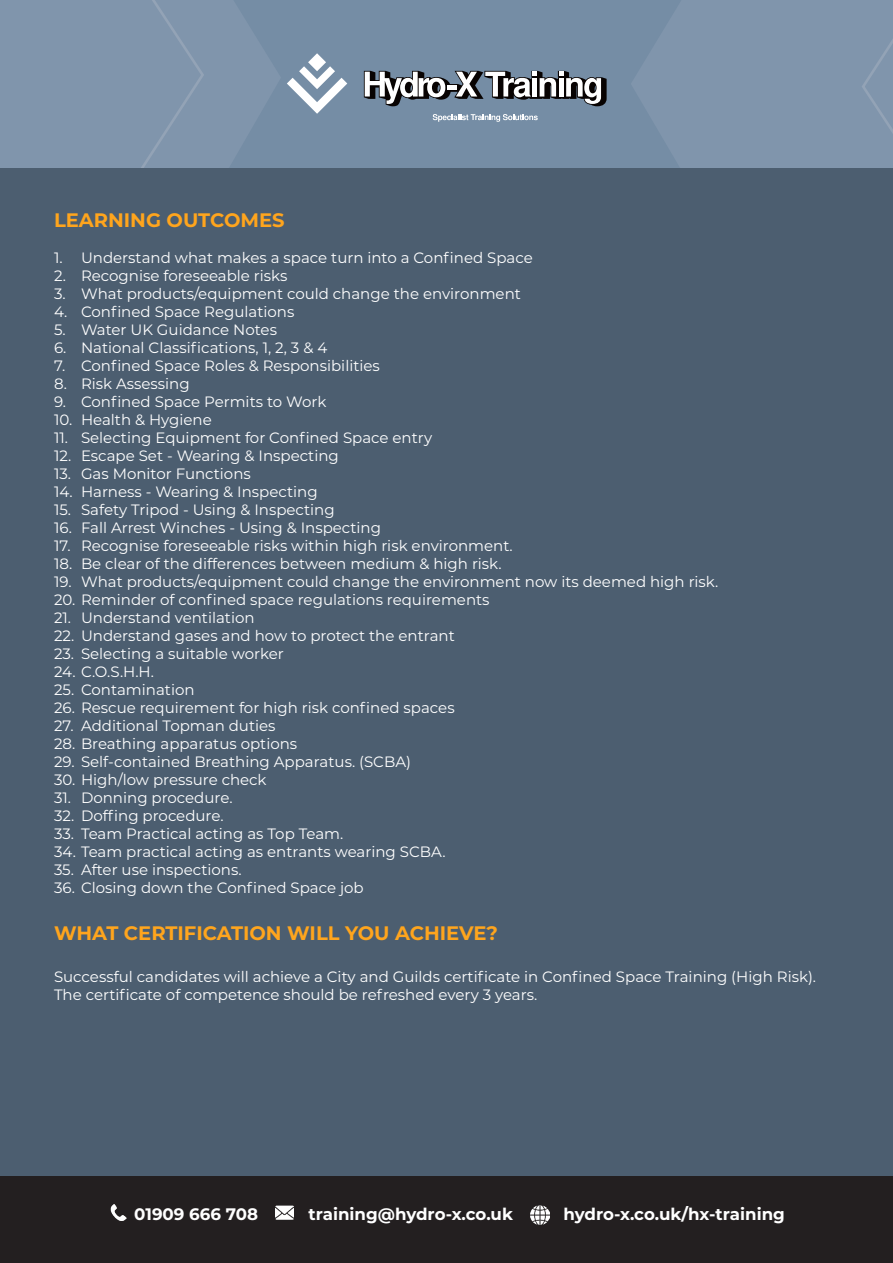
<style>
.page{position:relative;width:893px;height:1263px;background:#fff}
.page>*{position:absolute;margin:0;border:0;box-sizing:border-box;transform-origin:0 0}
.t1{font:700 19.5px "Montserrat";color:#ffa51d}
.t2{font:700 16.65px "Montserrat";color:#fff}
.t3{font:15px/18px "Montserrat";color:#fff}
</style>
<div class="page">
<div style="left:0;top:1176px;width:893px;height:87px;background:#231f20"></div>
<img style="left:111px;top:1204px;width:15px;height:16px">
<img style="left:275px;top:1205px;width:19px;height:15px">
<img style="left:530px;top:1205px;width:19px;height:19px">
<div style="left:0;top:0;width:893px;height:168px;background:#8095ac"></div>
<svg style="left:230px;top:0;width:451px;height:168px;fill:#758da5"></svg>
<svg style="left:141px;top:0;width:63px;height:168px"></svg>
<svg style="left:862px;top:39px;width:31px;height:94px"></svg>
<svg style="left:364px;top:71px;width:243px;height:35px"></svg>
<svg style="left:287px;top:53px;width:60px;height:61px"></svg>
<svg style="left:433px;top:114px;width:105px;height:8px"></svg>
<div style="left:0;top:168px;width:893px;height:1008px;background:#4c5e70"></div>
<p class="t1" style="left:54px;top:206px;width:232px">LEARNING OUTCOMES</p>
<p class="t3" style="left:54px;top:248px;width:480px">1. Understand what makes a space turn into a Confined Space</p>
<p class="t3" style="left:54px;top:266px;width:235px">2. Recognise foreseeable risks</p>
<p class="t3" style="left:54px;top:284px;width:468px">3. What products/equipment could change the environment</p>
<p class="t3" style="left:54px;top:302px;width:242px">4. Confined Space Regulations</p>
<p class="t3" style="left:54px;top:320px;width:225px">5. Water UK Guidance Notes</p>
<p class="t3" style="left:54px;top:338px;width:275px">6. National Classifications, 1, 2, 3 &amp; 4</p>
<p class="t3" style="left:54px;top:356px;width:327px">7. Confined Space Roles &amp; Responsibilities</p>
<p class="t3" style="left:54px;top:374px;width:137px">8. Risk Assessing</p>
<p class="t3" style="left:54px;top:392px;width:274px">9. Confined Space Permits to Work</p>
<p class="t3" style="left:54px;top:410px;width:159px">10. Health &amp; Hygiene</p>
<p class="t3" style="left:54px;top:428px;width:380px">11. Selecting Equipment for Confined Space entry</p>
<p class="t3" style="left:54px;top:446px;width:286px">12. Escape Set - Wearing &amp; Inspecting</p>
<p class="t3" style="left:54px;top:464px;width:198px">13. Gas Monitor Functions</p>
<p class="t3" style="left:54px;top:482px;width:265px">14. Harness - Wearing &amp; Inspecting</p>
<p class="t3" style="left:54px;top:500px;width:282px">15. Safety Tripod - Using &amp; Inspecting</p>
<p class="t3" style="left:54px;top:518px;width:329px">16. Fall Arrest Winches - Using &amp; Inspecting</p>
<p class="t3" style="left:54px;top:536px;width:460px">17. Recognise foreseeable risks within high risk environment.</p>
<p class="t3" style="left:54px;top:554px;width:449px">18. Be clear of the differences between medium &amp; high risk.</p>
<p class="t3" style="left:54px;top:572px;width:666px">19. What products/equipment could change the environment now its deemed high risk.</p>
<p class="t3" style="left:54px;top:590px;width:437px">20. Reminder of confined space regulations requirements</p>
<p class="t3" style="left:54px;top:608px;width:202px">21. Understand ventilation</p>
<p class="t3" style="left:54px;top:626px;width:402px">22. Understand gases and how to protect the entrant</p>
<p class="t3" style="left:54px;top:644px;width:231px">23. Selecting a suitable worker</p>
<p class="t3" style="left:54px;top:662px;width:101px">24. C.O.S.H.H.</p>
<p class="t3" style="left:54px;top:680px;width:142px">25. Contamination</p>
<p class="t3" style="left:54px;top:698px;width:402px">26. Rescue requirement for high risk confined spaces</p>
<p class="t3" style="left:54px;top:716px;width:223px">27. Additional Topman duties</p>
<p class="t3" style="left:54px;top:734px;width:245px">28. Breathing apparatus options</p>
<p class="t3" style="left:54px;top:752px;width:359px">29. Self-contained Breathing Apparatus. (SCBA)</p>
<p class="t3" style="left:54px;top:770px;width:214px">30. High/low pressure check</p>
<p class="t3" style="left:54px;top:788px;width:180px">31. Donning procedure.</p>
<p class="t3" style="left:54px;top:806px;width:171px">32. Doffing procedure.</p>
<p class="t3" style="left:54px;top:824px;width:291px">33. Team Practical acting as Top Team.</p>
<p class="t3" style="left:54px;top:842px;width:393px">34. Team practical acting as entrants wearing SCBA.</p>
<p class="t3" style="left:54px;top:860px;width:189px">35. After use inspections.</p>
<p class="t3" style="left:54px;top:878px;width:311px">36. Closing down the Confined Space job</p>
<p class="t1" style="left:54px;top:919px;width:445px">WHAT CERTIFICATION WILL YOU ACHIEVE?</p>
<p class="t3" style="left:54px;top:967px;width:764px">Successful candidates will achieve a City and Guilds certificate in Confined Space Training (High Risk).<br>The certificate of competence should be refreshed every 3 years.</p>
<p class="t2" style="left:134px;top:1202px;width:125px">01909 666 708</p>
<p class="t2" style="left:308px;top:1202px;width:206px">training@hydro-x.co.uk</p>
<p class="t2" style="left:563px;top:1202px;width:223px">hydro-x.co.uk/hx-training</p>
</div>
